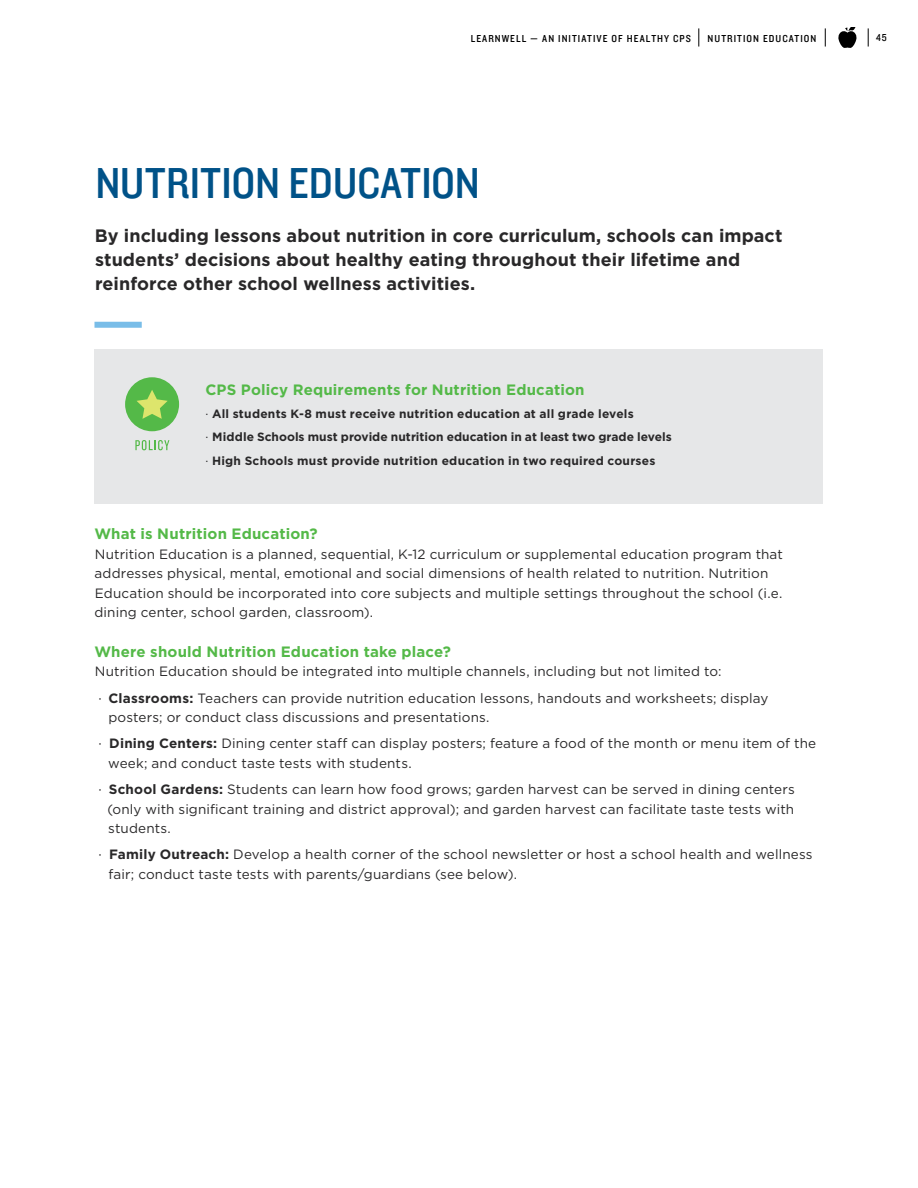
<style>
.page{position:relative;width:918px;height:1188px;background:#fff}
.page>*{position:absolute;margin:0;border:0;box-sizing:border-box;transform-origin:0 0}
.t1{font:45px "Knockout 30 Junior Welterwt";letter-spacing:.005em;color:#005288}
.t2{font:700 18px/24px "Gotham";letter-spacing:.005em;color:#292829}
.t3{font:700 15px "Gotham";letter-spacing:.01em;color:#54b948}
.t4{font:13.5px/19.5px "Gotham";letter-spacing:.01em;color:#292829}
.t5{font:700 12px/23.2px "Gotham";letter-spacing:.015em;color:#292829}
.t6{font:10.5px "Knockout 30 Junior Welterwt";letter-spacing:.1em;color:#000}
.s1{font-weight:400}
.s2{font-weight:700}
</style>
<div class="page">
<svg style="left:868px;top:28px;width:1px;height:19px"></svg>
<svg style="left:698px;top:28px;width:1px;height:19px"></svg>
<svg style="left:825px;top:28px;width:1px;height:19px"></svg>
<svg style="left:838px;top:27px;width:18px;height:20px"></svg>
<div style="left:94px;top:322px;width:48px;height:6px;background:#79bde8"></div>
<div style="left:94px;top:350px;width:730px;height:154px;background:#e6e7e8"></div>
<div style="left:125px;top:377px;width:54px;height:54px;background:#54b948;border-radius:50%"></div>
<svg style="left:137px;top:390px;width:31px;height:29px"></svg>
<svg style="left:135px;top:440px;width:34px;height:10px"></svg>
<p class="t6" style="left:471px;top:31px;width:222px">LEARNWELL — AN INITIATIVE OF HEALTHY CPS</p>
<p class="t6" style="left:708px;top:31px;width:110px">NUTRITION EDUCATION</p>
<p class="t6" style="left:876px;top:30px;width:12px">45</p>
<h1 class="t1" style="left:95px;top:153px;width:386px">NUTRITION EDUCATION</h1>
<h2 class="t2" style="left:95px;top:224px;width:689px">By including lessons about nutrition in core curriculum, schools can impact students’ decisions about healthy eating throughout their lifetime and reinforce other school wellness activities.</h2>
<p class="t3" style="left:206px;top:380px;width:381px">CPS Policy Requirements for Nutrition Education</p>
<p class="t5" style="left:206px;top:402px;width:468px"><span class="s1">·</span> All students K-8 must receive nutrition education at all grade levels<br><span class="s1">·</span> Middle Schools must provide nutrition education in at least two grade levels <span class="s1">·</span> High Schools must provide nutrition education in two required courses</p>
<p class="t3" style="left:94px;top:524px;width:225px">What is Nutrition Education?</p>
<p class="t4" style="left:94px;top:544px;width:690px">Nutrition Education is a planned, sequential, K-12 curriculum or supplemental education program that addresses physical, mental, emotional and social dimensions of health related to nutrition. Nutrition Education should be incorporated into core subjects and multiple settings throughout the school (i.e. dining center, school garden, classroom).</p>
<p class="t3" style="left:94px;top:642px;width:358px">Where should Nutrition Education take place?</p>
<p class="t4" style="left:95px;top:659px;width:675px;line-height:26.2px">Nutrition Education should be integrated into multiple channels, including but not limited to:<br>· <span class="s2">Classrooms:</span> Teachers can provide nutrition education lessons, handouts and worksheets; display</p>
<p class="t4" style="left:99px;top:704px;width:719px;line-height:26.2px;text-indent:10px">posters; or conduct class discussions and presentations.<br>· <span class="s2">Dining Centers:</span> Dining center staff can display posters; feature a food of the month or menu item of the</p>
<p class="t4" style="left:99px;top:750px;width:698px;line-height:26.2px;text-indent:10px">week; and conduct taste tests with students.<br>· <span class="s2">School Gardens:</span> Students can learn how food grows; garden harvest can be served in dining centers</p>
<p class="t4" style="left:108px;top:799px;width:688px">(only with significant training and district approval); and garden harvest can facilitate taste tests with students.</p>
<p class="t4" style="left:108px;top:845px;width:706px;text-indent:-10px">· <span class="s2">Family Outreach:</span> Develop a health corner of the school newsletter or host a school health and wellness fair; conduct taste tests with parents/guardians (see below).</p>
</div>
